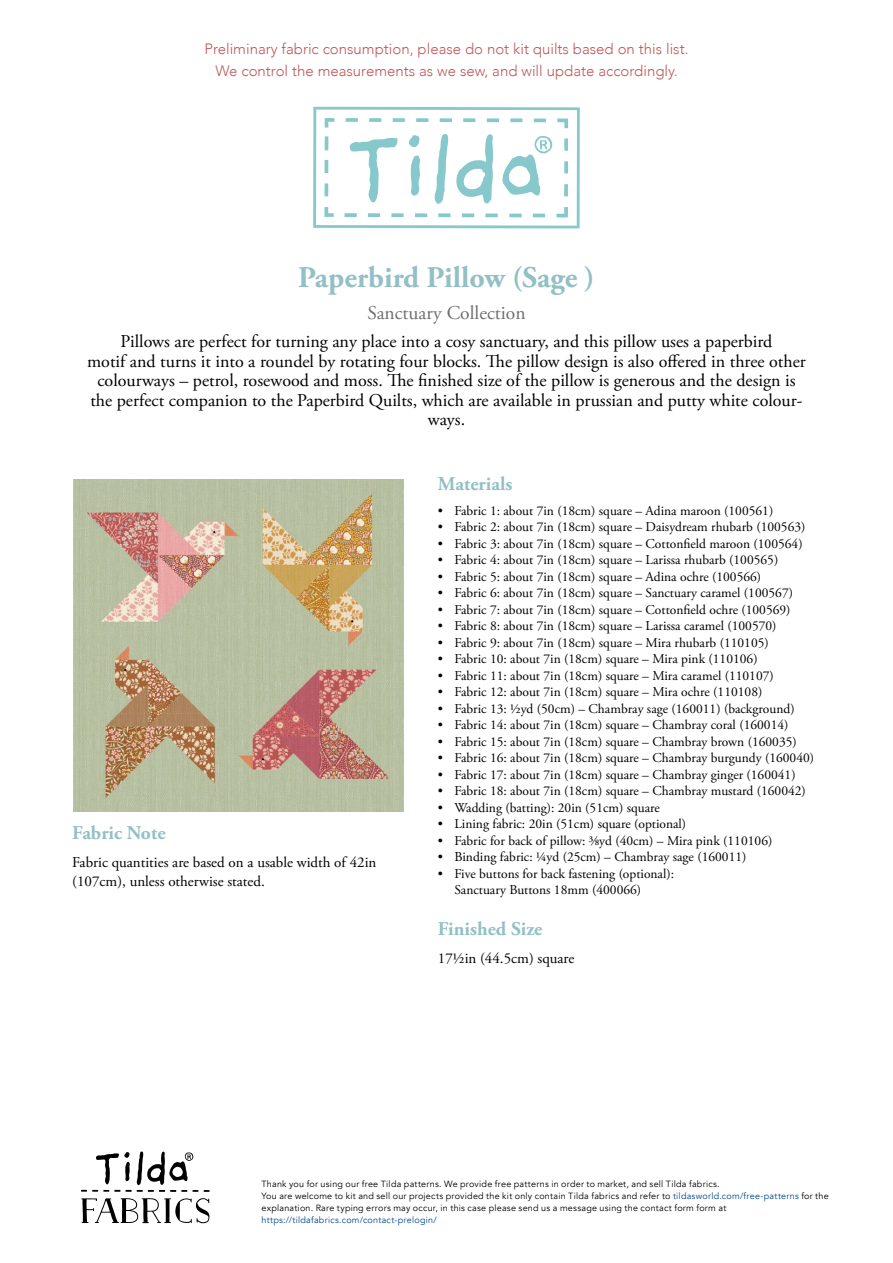
<style>
.page{position:relative;width:893px;height:1263px;background:#fff}
.page>*{position:absolute;margin:0;border:0;box-sizing:border-box;transform-origin:0 0}
.Heading{font:700 30px "Adobe Garamond Pro";color:#93c0c5}
.Subheading{font:700 19.5px "Adobe Garamond Pro";color:#93c0c5}
.Kolleksjon{font:19.5px "Adobe Garamond Pro";color:#706f6f}
.Brød{font:18px/19.5px "Adobe Garamond Pro";color:#000;text-align:center}
.Heading-2{font:300 15px "Avenir";color:#be585a}
.Brød-2{font:15px/19.5px "Adobe Garamond Pro";color:#000}
.Brød-3{font:13.5px/16.5px "Adobe Garamond Pro";color:#000}
.info{font:9px/12px "Avenir";letter-spacing:.025em;color:#000}
.s1{color:#00488f}
</style>
<div class="page">
<img style="left:73px;top:479px;width:331px;height:332px">
<svg style="left:313px;top:107px;width:267px;height:121px"></svg>
<svg style="left:204px;top:1190px;width:6px;height:2px"></svg>
<svg style="left:81px;top:1198px;width:129px;height:25px"></svg>
<svg style="left:81px;top:1151px;width:117px;height:41px"></svg>
<p class="Heading-2" style="left:204px;top:40px;width:486px">Preliminary fabric consumption, please do not kit quilts based on this list.</p>
<p class="Heading-2" style="left:215px;top:62px;width:464px">We control the measurements as we sew, and will update accordingly.</p>
<p class="Heading" style="left:298px;top:260px;width:298px">Paperbird Pillow (Sage )</p>
<p class="Kolleksjon" style="left:367px;top:301px;width:160px">Sanctuary Collection</p>
<p class="Brød" style="left:87px;top:332px;width:720px">Pillows are perfect for turning any place into a cosy sanctuary, and this pillow uses a paperbird<br>motif and turns it into a roundel by rotating four blocks. The pillow design is also offered in three other colourways – petrol, rosewood and moss. The finished size of the pillow is generous and the design is the perfect companion to the Paperbird Quilts, which are available in prussian and putty white colour&shy;ways.</p>
<p class="Subheading" style="left:72px;top:821px;width:95px">Fabric Note</p>
<p class="Brød-2" style="left:72px;top:853px;width:306px">Fabric quantities are based on a usable width of 42in (107cm), unless otherwise stated.</p>
<p class="Subheading" style="left:438px;top:472px;width:76px">Materials</p>
<p class="Brød-3" style="left:438px;top:502px;width:337px">• Fabric 1: about 7in (18cm) square – Adina maroon (100561)</p>
<p class="Brød-3" style="left:438px;top:519px;width:369px">• Fabric 2: about 7in (18cm) square – Daisydream rhubarb (100563)</p>
<p class="Brød-3" style="left:438px;top:535px;width:366px">• Fabric 3: about 7in (18cm) square – Cottonfield maroon (100564)</p>
<p class="Brød-3" style="left:438px;top:552px;width:342px">• Fabric 4: about 7in (18cm) square – Larissa rhubarb (100565)</p>
<p class="Brød-3" style="left:438px;top:568px;width:325px">• Fabric 5: about 7in (18cm) square – Adina ochre (100566)</p>
<p class="Brød-3" style="left:438px;top:585px;width:357px">• Fabric 6: about 7in (18cm) square – Sanctuary caramel (100567)</p>
<p class="Brød-3" style="left:438px;top:601px;width:354px">• Fabric 7: about 7in (18cm) square – Cottonfield ochre (100569)</p>
<p class="Brød-3" style="left:438px;top:618px;width:340px">• Fabric 8: about 7in (18cm) square – Larissa caramel (100570)</p>
<p class="Brød-3" style="left:438px;top:634px;width:332px">• Fabric 9: about 7in (18cm) square – Mira rhubarb (110105)</p>
<p class="Brød-3" style="left:438px;top:651px;width:321px">• Fabric 10: about 7in (18cm) square – Mira pink (110106)</p>
<p class="Brød-3" style="left:438px;top:667px;width:337px">• Fabric 11: about 7in (18cm) square – Mira caramel (110107)</p>
<p class="Brød-3" style="left:438px;top:684px;width:326px">• Fabric 12: about 7in (18cm) square – Mira ochre (110108)</p>
<p class="Brød-3" style="left:438px;top:700px;width:358px">• Fabric 13: ½yd (50cm) – Chambray sage (160011) (background)</p>
<p class="Brød-3" style="left:438px;top:717px;width:352px">• Fabric 14: about 7in (18cm) square – Chambray coral (160014)</p>
<p class="Brød-3" style="left:438px;top:733px;width:360px">• Fabric 15: about 7in (18cm) square – Chambray brown (160035)</p>
<p class="Brød-3" style="left:438px;top:750px;width:378px">• Fabric 16: about 7in (18cm) square – Chambray burgundy (160040)</p>
<p class="Brød-3" style="left:438px;top:766px;width:359px">• Fabric 17: about 7in (18cm) square – Chambray ginger (160041)</p>
<p class="Brød-3" style="left:438px;top:783px;width:369px">• Fabric 18: about 7in (18cm) square – Chambray mustard (160042)</p>
<p class="Brød-3" style="left:438px;top:799px;width:223px">• Wadding (batting): 20in (51cm) square</p>
<p class="Brød-3" style="left:438px;top:816px;width:250px">• Lining fabric: 20in (51cm) square (optional)</p>
<p class="Brød-3" style="left:438px;top:832px;width:336px">• Fabric for back of pillow: ⅜yd (40cm) – Mira pink (110106)</p>
<p class="Brød-3" style="left:438px;top:849px;width:310px">• Binding fabric: ¼yd (25cm) – Chambray sage (160011)</p>
<p class="Brød-3" style="left:454px;top:865px;width:221px;text-indent:-16px">• Five buttons for back fastening (optional):<br>Sanctuary Buttons 18mm (400066)</p>
<p class="Subheading" style="left:438px;top:917px;width:106px">Finished Size</p>
<p class="Brød-2" style="left:438px;top:949px;width:138px">17½in (44.5cm) square</p>
<p class="info" style="left:261px;top:1178px;width:460px">Thank you for using our free Tilda patterns. We provide free patterns in order to market, and sell Tilda fabrics.</p>
<p class="info" style="left:261px;top:1190px;width:569px">You are welcome to kit and sell our projects provided the kit only contain Tilda fabrics and refer to <span class="s1">tildasworld.com/free-patterns</span> for the explanation. Rare typing errors may occur, in this case please send us a message using the contact form form at <span class="s1">https://tildafabrics.com/contact-prelogin/</span></p>
</div>
